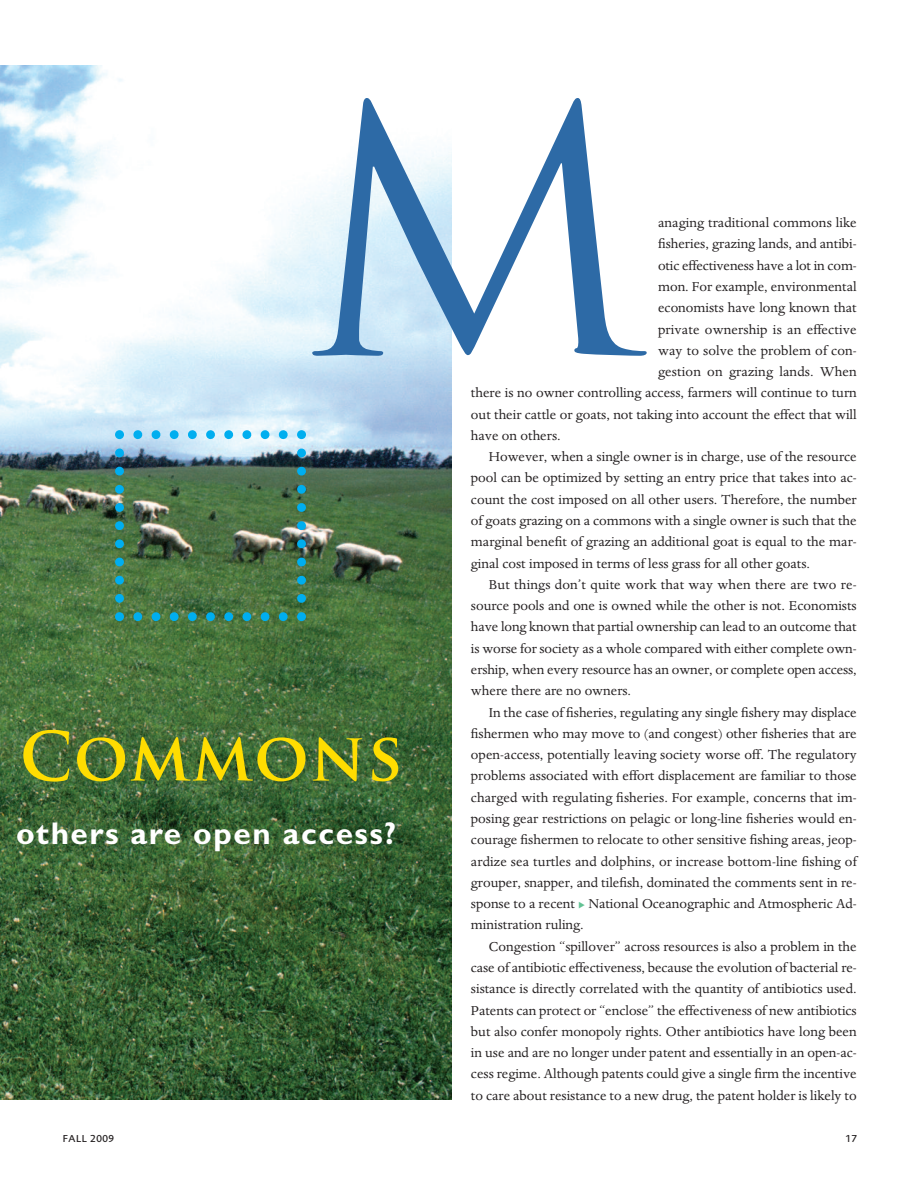
<style>
.page{position:relative;width:918px;height:1188px;background:#fff}
.page>*{position:absolute;margin:0;border:0;box-sizing:border-box;transform-origin:0 0}
.t1{font:334.8px "Trajan Pro";color:#2d6aa6}
.t2{font:700 66px "Trajan Pro";letter-spacing:.02em;color:#ffdd01}
.t3{font:700 31.5px "Gill Sans";letter-spacing:.05em;color:#fff}
.t4{font:15px "Dante MT Std";color:#231f20}
.t5{font:500 10.5px "Foundry Sans";letter-spacing:.05em;color:#231f20}
</style>
<div class="page">
<img style="left:0;top:66px;width:452px;height:1034px">
<img style="left:115px;top:430px;width:191px;height:191px">
<img style="left:0;top:932px;width:417px;height:138px">
<h1 class="t1" style="left:296px;top:104px;width:353px">M</h1>
<p class="t4" style="left:658px;top:217px;width:200px">anaging traditional commons like</p>
<p class="t4" style="left:658px;top:238px;width:200px">fisheries, grazing lands, and antibi-</p>
<p class="t4" style="left:658px;top:260px;width:200px">otic effectiveness have a lot in com-</p>
<p class="t4" style="left:658px;top:281px;width:200px">mon. For example, environmental</p>
<p class="t4" style="left:658px;top:302px;width:200px">economists have long known that</p>
<p class="t4" style="left:658px;top:323px;width:200px">private ownership is an effective</p>
<p class="t4" style="left:658px;top:345px;width:200px">way to solve the problem of con-</p>
<p class="t4" style="left:658px;top:366px;width:200px">gestion on grazing lands. When</p>
<p class="t4" style="left:471px;top:387px;width:387px">there is no owner controlling access, farmers will continue to turn</p>
<p class="t4" style="left:471px;top:409px;width:387px">out their cattle or goats, not taking into account the effect that will</p>
<p class="t4" style="left:471px;top:430px;width:91px">have on others.</p>
<p class="t4" style="left:489px;top:451px;width:369px">However, when a single owner is in charge, use of the resource</p>
<p class="t4" style="left:471px;top:472px;width:387px">pool can be optimized by setting an entry price that takes into ac-</p>
<p class="t4" style="left:471px;top:494px;width:387px">count the cost imposed on all other users. Therefore, the number</p>
<p class="t4" style="left:471px;top:515px;width:387px">of goats grazing on a commons with a single owner is such that the</p>
<p class="t4" style="left:471px;top:536px;width:387px">marginal benefit of grazing an additional goat is equal to the mar-</p>
<p class="t4" style="left:471px;top:558px;width:341px">ginal cost imposed in terms of less grass for all other goats.</p>
<p class="t4" style="left:489px;top:579px;width:369px">But things don’t quite work that way when there are two re-</p>
<p class="t4" style="left:471px;top:600px;width:387px">source pools and one is owned while the other is not. Economists</p>
<p class="t4" style="left:471px;top:621px;width:387px">have long known that partial ownership can lead to an outcome that</p>
<p class="t4" style="left:471px;top:643px;width:387px">is worse for society as a whole compared with either complete own-</p>
<p class="t4" style="left:471px;top:664px;width:387px">ership, when every resource has an owner, or complete open access,</p>
<p class="t4" style="left:471px;top:685px;width:162px">where there are no owners.</p>
<p class="t4" style="left:489px;top:707px;width:369px">In the case of fisheries, regulating any single fishery may displace</p>
<p class="t4" style="left:471px;top:728px;width:387px">fishermen who may move to (and congest) other fisheries that are</p>
<p class="t4" style="left:471px;top:749px;width:387px">open-access, potentially leaving society worse off. The regulatory</p>
<p class="t4" style="left:471px;top:770px;width:387px">problems associated with effort displacement are familiar to those</p>
<p class="t4" style="left:471px;top:792px;width:387px">charged with regulating fisheries. For example, concerns that im-</p>
<p class="t4" style="left:471px;top:813px;width:387px">posing gear restrictions on pelagic or long-line fisheries would en-</p>
<p class="t4" style="left:471px;top:834px;width:387px">courage fishermen to relocate to other sensitive fishing areas, jeop-</p>
<p class="t4" style="left:471px;top:856px;width:387px">ardize sea turtles and dolphins, or increase bottom-line fishing of</p>
<p class="t4" style="left:471px;top:877px;width:387px">grouper, snapper, and tilefish, dominated the comments sent in re-</p>
<p class="t4" style="left:471px;top:898px;width:387px">sponse to a recent National Oceanographic and Atmospheric Ad-</p>
<p class="t4" style="left:471px;top:919px;width:114px">ministration ruling.</p>
<p class="t4" style="left:489px;top:941px;width:369px">Congestion “spillover” across resources is also a problem in the</p>
<p class="t4" style="left:471px;top:962px;width:387px">case of antibiotic effectiveness, because the evolution of bacterial re-</p>
<p class="t4" style="left:471px;top:983px;width:387px">sistance is directly correlated with the quantity of antibiotics used.</p>
<p class="t4" style="left:471px;top:1005px;width:387px">Patents can protect or “enclose” the effectiveness of new antibiotics</p>
<p class="t4" style="left:471px;top:1026px;width:387px">but also confer monopoly rights. Other antibiotics have long been</p>
<p class="t4" style="left:471px;top:1047px;width:387px">in use and are no longer under patent and essentially in an open-ac-</p>
<p class="t4" style="left:471px;top:1068px;width:387px">cess regime. Although patents could give a single firm the incentive</p>
<p class="t4" style="left:471px;top:1090px;width:387px">to care about resistance to a new drug, the patent holder is likely to</p>
<h2 class="t2" style="left:20px;top:731px;width:384px">COMMONS</h2>
<h3 class="t3" style="left:16px;top:815px;width:382px">others are open access?</h3>
<p class="t5" style="left:63px;top:1135px;width:53px">FALL 2009</p>
<p class="t5" style="left:845px;top:1135px;width:13px">17</p>
</div>
